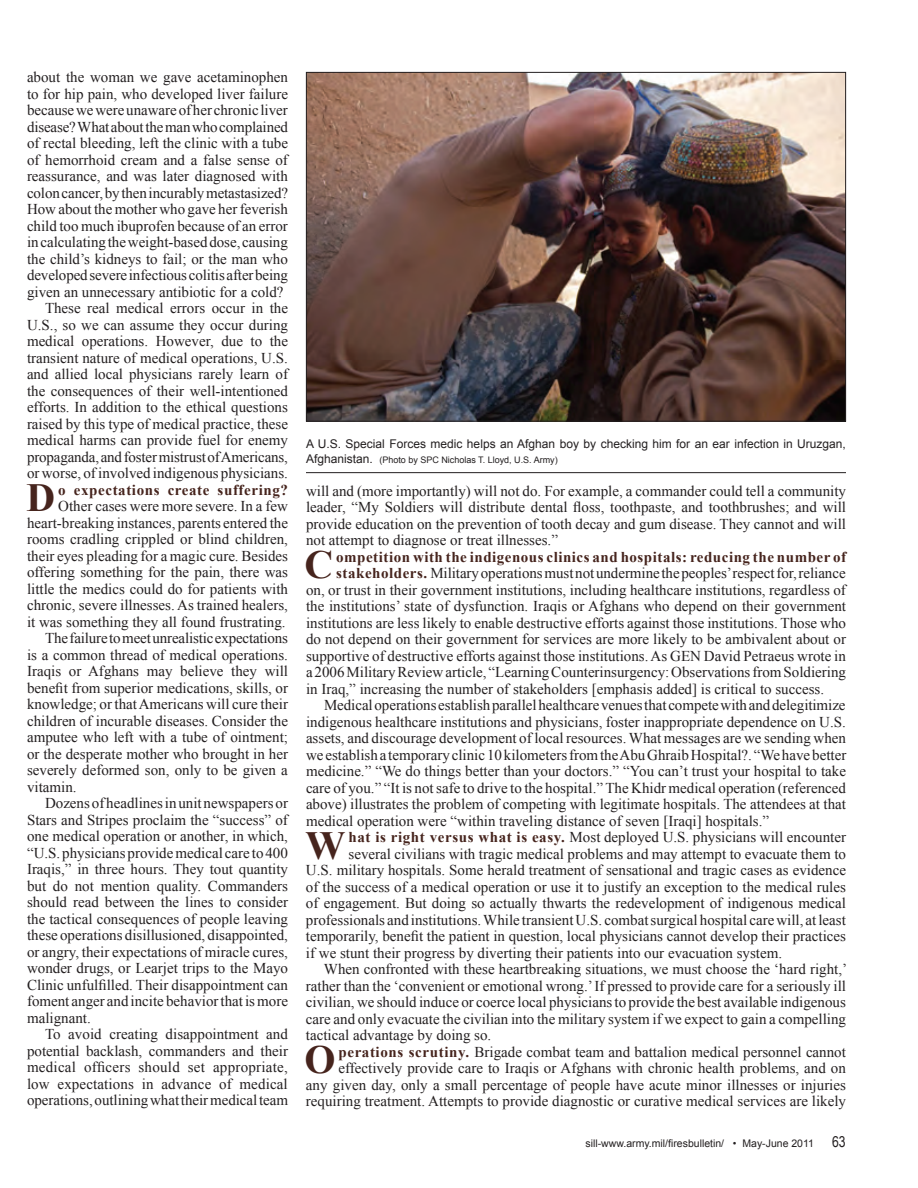
<style>
.page{position:relative;width:918px;height:1188px;background:#fff}
.page>*{position:absolute;margin:0;border:0;box-sizing:border-box;transform-origin:0 0}
.Copy__Drop_Cap_Medic{font:700 39.9px "Times New Roman";color:#46241d}
.Copy__Body_with_tab{font:15px/16.5px "Times New Roman";color:#231f20;text-align:justify}
.Copy__Drop_Cap_Medic-2{font:15px/16.5px "Times New Roman";color:#231f20;text-align:right}
.Copy__Drop_Cap_Medic-3{font:700 15px "Times New Roman";letter-spacing:.035em;color:#46241d}
.Photographs_graphics{font:12px "Arial";color:#231f20}
.t1{font:10.5px "Arial";color:#231f20}
.Photographs_graphics-2{font:9px "Arial";color:#231f20}
.s1{font-weight:700;color:#46241d}
.s2{font-size:12px}
.s3{font-family:"Arial Narrow";font-size:15px}
</style>
<div class="page">
<img style="left:308px;top:74px;width:536px;height:346px">
<hr style="left:306px;top:472px;width:540px;height:1px;background:#231f20">
<p class="Copy__Body_with_tab" style="left:27px;top:69px;width:263px">about the woman we gave acetaminophen to for hip pain, who developed liver failure because we were unaware of her chronic liver disease? What about the man who complained of rectal bleeding, left the clinic with a tube of hemorrhoid cream and a false sense of reassurance, and was later diagnosed with colon cancer, by then incurably metastasized?<br>How about the mother who gave her feverish child too much ibuprofen because of an error in calculating the weight-based dose, causing the child’s kidneys to fail; or the man who developed severe infectious colitis after being given an unnecessary antibiotic for a cold?</p>
<p class="Copy__Body_with_tab" style="left:27px;top:300px;width:263px;text-indent:18px">These real medical errors occur in the U.S., so we can assume they occur during medical operations. However, due to the transient nature of medical operations, U.S. and allied local physicians rarely learn of the consequences of their well-intentioned efforts. In addition to the ethical questions raised by this type of medical practice, these medical harms can provide fuel for enemy propaganda, and foster mistrust of Americans, or worse, of involved indigenous physicians.</p>
<p class="Copy__Drop_Cap_Medic" style="left:26px;top:470px;width:30px">D</p>
<p class="Copy__Drop_Cap_Medic-2" style="left:27px;top:481px;width:263px"><span class="s1">o expectations create suffering?<br></span>Other cases were more severe. In a few heart-breaking instances, parents entered the rooms cradling crippled or blind children, their eyes pleading for a magic cure. Besides offering something for the pain, there was little the medics could do for patients with chronic, severe illnesses. As trained healers, it was something they all found frustrating.</p>
<p class="Copy__Body_with_tab" style="left:27px;top:630px;width:263px;text-indent:18px">The failure to meet unrealistic expectations is a common thread of medical operations.<br>Iraqis or Afghans may believe they will benefit from superior medications, skills, or knowledge; or that Americans will cure their children of incurable diseases. Consider the amputee who left with a tube of ointment; or the desperate mother who brought in her severely deformed son, only to be given a vitamin.</p>
<p class="Copy__Body_with_tab" style="left:27px;top:795px;width:263px;text-indent:18px">Dozens of headlines in unit newspapers or Stars and Stripes proclaim the “success” of one medical operation or another, in which, “U.S. physicians provide medical care to 400<br>Iraqis,” in three hours. They tout quantity but do not mention quality. Commanders should read between the lines to consider the tactical consequences of people leaving these operations disillusioned, disappointed, or angry, their expectations of miracle cures, wonder drugs, or Learjet trips to the Mayo Clinic unfulfilled. Their disappointment can foment anger and incite behavior that is more malignant.</p>
<p class="Copy__Body_with_tab" style="left:27px;top:1026px;width:263px;text-indent:18px">To avoid creating disappointment and potential backlash, commanders and their medical officers should set appropriate, low expectations in advance of medical operations, outlining what their medical team</p>
<p class="Photographs_graphics" style="left:306px;top:436px;width:541px">A U.S. Special Forces medic helps an Afghan boy by checking him for an ear infection in Uruzgan,</p>
<p class="Photographs_graphics-2" style="left:306px;top:454px;width:253px"><span class="s2">Afghanistan.</span> (Photo by SPC Nicholas T. Lloyd, U.S. Army)</p>
<p class="Copy__Body_with_tab" style="left:306px;top:482px;width:542px">will and (more importantly) will not do. For example, a commander could tell a community leader, “My Soldiers will distribute dental floss, toothpaste, and toothbrushes; and will provide education on the prevention of tooth decay and gum disease. They cannot and will not attempt to diagnose or treat illnesses.”</p>
<p class="Copy__Drop_Cap_Medic" style="left:304px;top:537px;width:30px">C</p>
<p class="Copy__Drop_Cap_Medic-3" style="left:336px;top:546px;width:511px">ompetition with the indigenous clinics and hospitals: reducing the number of</p>
<p class="Copy__Drop_Cap_Medic-2" style="left:336px;top:565px;width:511px"><span class="s1">stakeholders.</span> Military operations must not undermine the peoples’ respect for, reliance</p>
<p class="Copy__Drop_Cap_Medic-2" style="left:306px;top:581px;width:541px">on, or trust in their government institutions, including healthcare institutions, regardless of</p>
<p class="Copy__Drop_Cap_Medic-2" style="left:306px;top:598px;width:542px">the institutions’ state of dysfunction. Iraqis or Afghans who depend on their government</p>
<p class="Copy__Drop_Cap_Medic-2" style="left:306px;top:614px;width:542px">institutions are less likely to enable destructive efforts against those institutions. Those who</p>
<p class="Copy__Drop_Cap_Medic-2" style="left:306px;top:631px;width:542px">do not depend on their government for services are more likely to be ambivalent about or</p>
<p class="Copy__Drop_Cap_Medic-2" style="left:306px;top:647px;width:541px">supportive of destructive efforts against those institutions. As GEN David Petraeus wrote in</p>
<p class="Copy__Drop_Cap_Medic-2" style="left:306px;top:664px;width:542px">a 2006 Military Review article, “Learning Counterinsurgency: Observations from Soldiering</p>
<p class="Copy__Drop_Cap_Medic-2" style="left:306px;top:680px;width:520px">in Iraq,” increasing the number of stakeholders [emphasis added] is critical to success.</p>
<p class="Copy__Body_with_tab" style="left:306px;top:697px;width:542px;text-indent:18px">Medical operations establish parallel healthcare venues that compete with and delegitimize indigenous healthcare institutions and physicians, foster inappropriate dependence on U.S. assets, and discourage development of local resources. What messages are we sending when we establish a temporary clinic 10 kilometers from the Abu Ghraib Hospital?. “We have better medicine.” “We do things better than your doctors.” “You can’t trust your hospital to take care of you.” “It is not safe to drive to the hospital.” The Khidr medical operation (referenced above) illustrates the problem of competing with legitimate hospitals. The attendees at that medical operation were “within traveling distance of seven [Iraqi] hospitals.”</p>
<p class="Copy__Drop_Cap_Medic" style="left:306px;top:818px;width:41px">W</p>
<p class="Copy__Drop_Cap_Medic-2" style="left:349px;top:829px;width:499px"><span class="s1">hat is right versus what is easy.</span> Most deployed U.S. physicians will encounter</p>
<p class="Copy__Drop_Cap_Medic-2" style="left:349px;top:845px;width:499px">several civilians with tragic medical problems and may attempt to evacuate them to</p>
<p class="Copy__Drop_Cap_Medic-2" style="left:306px;top:862px;width:542px">U.S. military hospitals. Some herald treatment of sensational and tragic cases as evidence</p>
<p class="Copy__Drop_Cap_Medic-2" style="left:306px;top:878px;width:541px">of the success of a medical operation or use it to justify an exception to the medical rules</p>
<p class="Copy__Drop_Cap_Medic-2" style="left:306px;top:895px;width:542px">of engagement. But doing so actually thwarts the redevelopment of indigenous medical</p>
<p class="Copy__Drop_Cap_Medic-2" style="left:306px;top:911px;width:541px">professionals and institutions. While transient U.S. combat surgical hospital care will, at least</p>
<p class="Copy__Drop_Cap_Medic-2" style="left:306px;top:928px;width:542px">temporarily, benefit the patient in question, local physicians cannot develop their practices</p>
<p class="Copy__Drop_Cap_Medic-2" style="left:306px;top:944px;width:478px">if we stunt their progress by diverting their patients into our evacuation system.</p>
<p class="Copy__Body_with_tab" style="left:306px;top:961px;width:543px;text-indent:18px">When confronted with these heartbreaking situations, we must choose the ‘hard right,’ rather than the ‘convenient or emotional wrong.’ If pressed to provide care for a seriously ill civilian, we should induce or coerce local physicians to provide the best available indigenous care and only evacuate the civilian into the military system if we expect to gain a compelling tactical advantage by doing so.</p>
<p class="Copy__Drop_Cap_Medic" style="left:304px;top:1032px;width:33px">O</p>
<p class="Copy__Drop_Cap_Medic-2" style="left:306px;top:1043px;width:542px"><span class="s1">perations scrutiny.</span> Brigade combat team and battalion medical personnel cannot effectively provide care to Iraqis or Afghans with chronic health problems, and on<br>any given day, only a small percentage of people have acute minor illnesses or injuries requiring treatment. Attempts to provide diagnostic or curative medical services are likely</p>
<p class="t1" style="left:586px;top:1137px;width:262px">sill-www.army.mil/firesbulletin/ • May-June 2011 <span class="s3">63</span></p>
</div>
